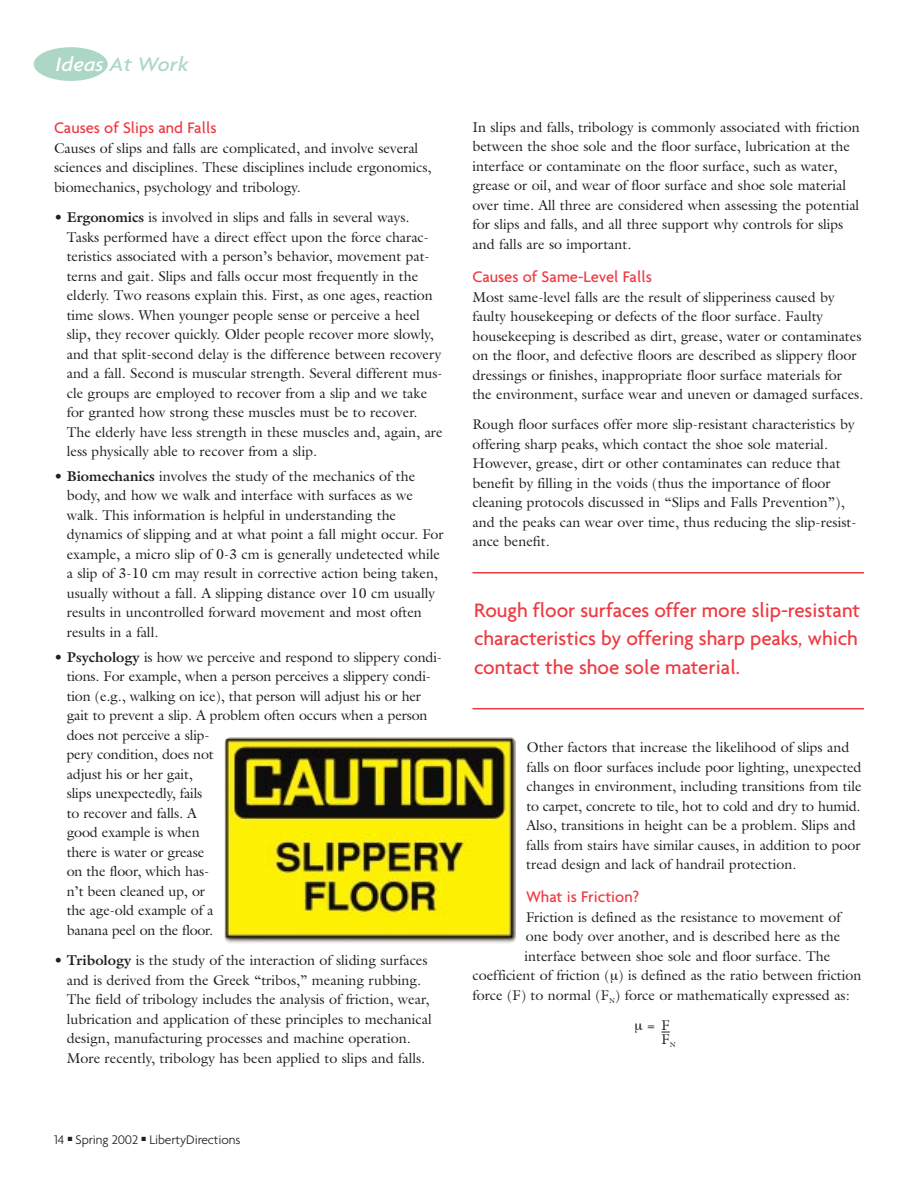
<style>
.page{position:relative;width:918px;height:1188px;background:#fff}
.page>*{position:absolute;margin:0;border:0;box-sizing:border-box;transform-origin:0 0}
.t1{font:500 21px/28.5px "Agenda";letter-spacing:-.005em;color:#ee3a41;text-align:justify}
.t2{font:italic 500 21px "Agenda";color:#add7c5;scale:1.1 1}
.t3{font:500 16.5px "Agenda";color:#ee3a41}
.t4{font:14.25px/19.5px "Galliard";color:#231f20}
.t5{font:300 13.5px "Agenda";letter-spacing:-.01em;color:#231f20}
.s1{color:#fff}
.s2{font-weight:700}
</style>
<div class="page">
<div style="left:34px;top:47px;width:74px;height:34px;background:#add7c5;border-radius:50%"></div>
<img style="left:224px;top:737px;width:292px;height:207px">
<hr style="left:472px;top:572px;width:392px;height:1px;background:#ee3a41">
<hr style="left:472px;top:708px;width:392px;height:1px;background:#ee3a41">
<h1 class="t2" style="left:56px;top:56px;width:122px"><span class="s1">Ideas</span> At Work</h1>
<p class="t3" style="left:54px;top:121px;width:164px">Causes of Slips and Falls</p>
<p class="t4" style="left:54px;top:140px;width:379px">Causes of slips and falls are complicated, and involve several sciences and disciplines. These disciplines include ergonomics, biomechanics, psychology and tribology.</p>
<p class="t4" style="left:67px;top:209px;width:378px;text-indent:-13px">• <span class="s2">Ergonomics</span> is involved in slips and falls in several ways.<br>Tasks performed have a direct effect upon the force charac&shy;teristics associated with a person’s behavior, movement pat&shy;terns and gait. Slips and falls occur most frequently in the elderly. Two reasons explain this. First, as one ages, reaction time slows. When younger people sense or perceive a heel slip, they recover quickly. Older people recover more slowly, and that split-second delay is the difference between recovery and a fall. Second is muscular strength. Several different mus&shy;cle groups are employed to recover from a slip and we take for granted how strong these muscles must be to recover.<br>The elderly have less strength in these muscles and, again, are less physically able to recover from a slip.</p>
<p class="t4" style="left:67px;top:468px;width:379px;text-indent:-13px">• <span class="s2">Biomechanics</span> involves the study of the mechanics of the body, and how we walk and interface with surfaces as we walk. This information is helpful in understanding the dynamics of slipping and at what point a fall might occur. For example, a micro slip of 0-3 cm is generally undetected while a slip of 3-10 cm may result in corrective action being taken, usually without a fall. A slipping distance over 10 cm usually results in uncontrolled forward movement and most often results in a fall.</p>
<p class="t4" style="left:67px;top:649px;width:377px;text-indent:-13px">• <span class="s2">Psychology</span> is how we perceive and respond to slippery condi&shy;tions. For example, when a person perceives a slippery condi&shy;tion (e.g., walking on ice), that person will adjust his or her gait to prevent a slip. A problem often occurs when a person does not perceive a slip-<br>pery condition, does not<br>adjust his or her gait,<br>slips unexpectedly, fails<br>to recover and falls. A<br>good example is when<br>there is water or grease<br>on the floor, which has-<br>n’t been cleaned up, or<br>the age-old example of a<br>banana peel on the floor.</p>
<p class="t4" style="left:67px;top:952px;width:367px;text-indent:-13px">• <span class="s2">Tribology</span> is the study of the interaction of sliding surfaces and is derived from the Greek “tribos,” meaning rubbing.<br>The field of tribology includes the analysis of friction, wear, lubrication and application of these principles to mechanical design, manufacturing processes and machine operation.<br>More recently, tribology has been applied to slips and falls.</p>
<p class="t5" style="left:54px;top:1134px;width:188px">14 ■ Spring 2002 ■ LibertyDirections</p>
<p class="t4" style="left:472px;top:119px;width:389px">In slips and falls, tribology is commonly associated with friction between the shoe sole and the floor surface, lubrication at the interface or contaminate on the floor surface, such as water, grease or oil, and wear of floor surface and shoe sole material over time. All three are considered when assessing the potential for slips and falls, and all three support why controls for slips and falls are so important.</p>
<p class="t3" style="left:472px;top:270px;width:181px">Causes of Same-Level Falls</p>
<p class="t4" style="left:472px;top:288px;width:392px">Most same-level falls are the result of slipperiness caused by faulty housekeeping or defects of the floor surface. Faulty housekeeping is described as dirt, grease, water or contaminates on the floor, and defective floors are described as slippery floor dressings or finishes, inappropriate floor surface materials for the environment, surface wear and uneven or damaged surfaces.</p>
<p class="t4" style="left:472px;top:416px;width:386px">Rough floor surfaces offer more slip-resistant characteristics by offering sharp peaks, which contact the shoe sole material.<br>However, grease, dirt or other contaminates can reduce that benefit by filling in the voids (thus the importance of floor cleaning protocols discussed in “Slips and Falls Prevention”), and the peaks can wear over time, thus reducing the slip-resist&shy;ance benefit.</p>
<h1 class="t1" style="left:474px;top:597px;width:388px">Rough floor surfaces offer more slip-resistant characteristics by offering sharp peaks, which contact the shoe sole material.</h1>
<p class="t4" style="left:526px;top:739px;width:337px">Other factors that increase the likelihood of slips and falls on floor surfaces include poor lighting, unexpected changes in environment, including transitions from tile to carpet, concrete to tile, hot to cold and dry to humid.<br>Also, transitions in height can be a problem. Slips and falls from stairs have similar causes, in addition to poor tread design and lack of handrail protection.</p>
<p class="t3" style="left:526px;top:890px;width:115px">What is Friction?</p>
<p class="t4" style="left:526px;top:909px;width:316px">Friction is defined as the resistance to movement of</p>
<p class="t4" style="left:526px;top:928px;width:316px">one body over another, and is described here as the</p>
<p class="t4" style="left:525px;top:948px;width:308px">interface between shoe sole and floor surface. The</p>
<p class="t4" style="left:472px;top:967px;width:391px">coefficient of friction ( ) is defined as the ratio between friction</p>
<p class="t4" style="left:472px;top:987px;width:379px">force (F) to normal (F<sub>N</sub>) force or mathematically expressed as:</p>
<p class="t4" style="left:661px;top:1020px;width:16px;line-height:13.8px;text-indent:-14px">= F<br>F<sub>N</sub></p>
</div>
